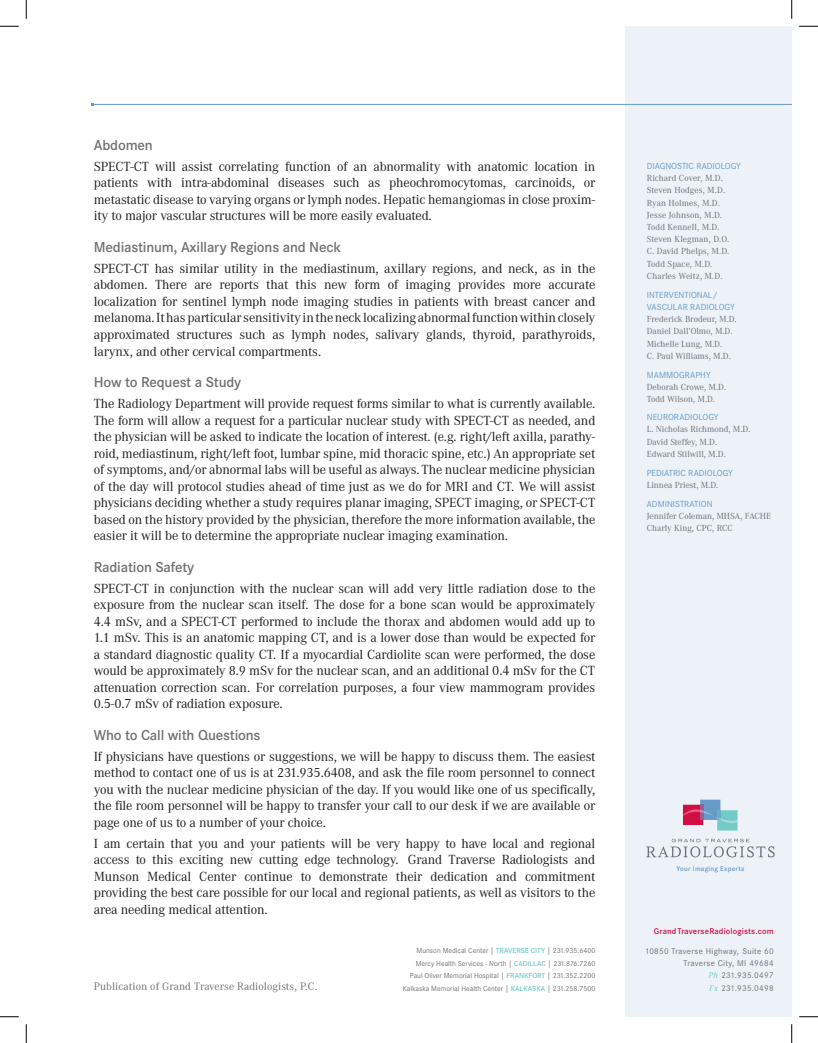
<style>
.page{position:relative;width:818px;height:1043px;background:#fff}
.page>*{position:absolute;margin:0;border:0;box-sizing:border-box;transform-origin:0 0}
.t1{font:600 15px "Corporate S";letter-spacing:-.01em;color:#717074}
.t2{font:13.75px/16.5px "Corporate A";letter-spacing:-.01em;color:#231f20;text-align:justify}
.t3{font:11.25px "Corporate A";letter-spacing:.01em;color:#717074}
.t4{font:9.12px "Corporate A";color:#717074}
.t5{font:9.12px "Corporate S";color:#679ac8}
.t6{font:8.62px "Corporate S";letter-spacing:.035em;color:#717074}
.t7{font:600 8.62px "Corporate S";letter-spacing:.015em;color:#d20d44}
.t8{font:7.5px "Corporate S";color:#717074}
.t9{font:600 7.5px "Corporate S";color:#73cac7}
.t10{font:600 7.12px "Corporate S";letter-spacing:.035em;color:#679ac8}
.s1{font-weight:600;color:#73cac7}
.s2{font-family:"Corporate A";font-style:italic;color:#73cac7}
</style>
<div class="page">
<div style="left:625px;top:26px;width:166px;height:990px;background:#ecf2f8"></div>
<hr style="left:93px;top:104px;width:698px;height:1px;background:#679ac8">
<svg style="left:646px;top:838px;width:128px;height:19px"></svg>
<svg style="left:683px;top:799px;width:54px;height:31px"></svg>
<svg style="left:0;top:25px;width:19px;height:2px"></svg>
<svg style="left:799px;top:25px;width:19px;height:2px"></svg>
<svg style="left:0;top:1016px;width:19px;height:1px"></svg>
<svg style="left:799px;top:1016px;width:19px;height:1px"></svg>
<svg style="left:25px;top:0;width:2px;height:19px"></svg>
<svg style="left:25px;top:1024px;width:2px;height:18px"></svg>
<svg style="left:791px;top:0;width:1px;height:19px"></svg>
<svg style="left:791px;top:1024px;width:1px;height:18px"></svg>
<p class="t1" style="left:94px;top:136px;width:60px">Abdomen</p>
<p class="t2" style="left:94px;top:158px;width:503px">SPECT-CT will assist correlating function of an abnormality with anatomic location in patients with intra-abdominal diseases such as pheochromocytomas, carcinoids, or metastatic disease to varying organs or lymph nodes. Hepatic hemangiomas in close proxim&shy;ity to major vascular structures will be more easily evaluated.</p>
<p class="t1" style="left:94px;top:238px;width:249px">Mediastinum, Axillary Regions and Neck</p>
<p class="t2" style="left:94px;top:260px;width:503px">SPECT-CT has similar utility in the mediastinum, axillary regions, and neck, as in the abdomen. There are reports that this new form of imaging provides more accurate localization for sentinel lymph node imaging studies in patients with breast cancer and melanoma. It has particular sensitivity in the neck localizing abnormal function within closely approximated structures such as lymph nodes, salivary glands, thyroid, parathyroids, larynx, and other cervical compartments.</p>
<p class="t1" style="left:94px;top:373px;width:149px">How to Request a Study</p>
<p class="t2" style="left:94px;top:395px;width:503px">The Radiology Department will provide request forms similar to what is currently available.<br>The form will allow a request for a particular nuclear study with SPECT-CT as needed, and the physician will be asked to indicate the location of interest. (e.g. right/left axilla, parathy&shy;roid, mediastinum, right/left foot, lumbar spine, mid thoracic spine, etc.) An appropriate set of symptoms, and/or abnormal labs will be useful as always. The nuclear medicine physician of the day will protocol studies ahead of time just as we do for MRI and CT. We will assist physicians deciding whether a study requires planar imaging, SPECT imaging, or SPECT-CT based on the history provided by the physician, therefore the more information available, the easier it will be to determine the appropriate nuclear imaging examination.</p>
<p class="t1" style="left:94px;top:558px;width:102px">Radiation Safety</p>
<p class="t2" style="left:94px;top:580px;width:503px">SPECT-CT in conjunction with the nuclear scan will add very little radiation dose to the exposure from the nuclear scan itself. The dose for a bone scan would be approximately 4.4 mSv, and a SPECT-CT performed to include the thorax and abdomen would add up to 1.1 mSv. This is an anatomic mapping CT, and is a lower dose than would be expected for a standard diagnostic quality CT. If a myocardial Cardiolite scan were performed, the dose would be approximately 8.9 mSv for the nuclear scan, and an additional 0.4 mSv for the CT attenuation correction scan. For correlation purposes, a four view mammogram provides 0.5-0.7 mSv of radiation exposure.</p>
<p class="t1" style="left:94px;top:726px;width:168px">Who to Call with Questions</p>
<p class="t2" style="left:94px;top:748px;width:503px">If physicians have questions or suggestions, we will be happy to discuss them. The easiest method to contact one of us is at 231.935.6408, and ask the file room personnel to connect you with the nuclear medicine physician of the day. If you would like one of us specifically, the file room personnel will be happy to transfer your call to our desk if we are available or page one of us to a number of your choice.</p>
<p class="t2" style="left:94px;top:835px;width:503px">I am certain that you and your patients will be very happy to have local and regional access to this exciting new cutting edge technology. Grand Traverse Radiologists and Munson Medical Center continue to demonstrate their dedication and commitment providing the best care possible for our local and regional patients, as well as visitors to the area needing medical attention.</p>
<p class="t8" style="left:416px;top:946px;width:101px">Munson Medical Center | <span class="s1">Traverse</span></p>
<p class="t8" style="left:530px;top:946px;width:66px"><span class="s1">City</span> | 231.935.6400</p>
<p class="t8" style="left:415px;top:959px;width:181px">Mercy Health Services - North | <span class="s1">Cadi llac</span> | 231.876.7260</p>
<p class="t8" style="left:410px;top:971px;width:106px">Paul Oliver Memorial Hospital | <span class="s1">Fran</span></p>
<p class="t9" style="left:524px;top:971px;width:10px">kfort</p>
<p class="t8" style="left:547px;top:971px;width:50px">| 231.352.2200</p>
<p class="t8" style="left:403px;top:984px;width:194px">Kalkaska Memorial Health Center | <span class="s1">Kalkaska</span> | 231.258.7500</p>
<p class="t3" style="left:94px;top:980px;width:225px">Publication of Grand Traverse Radiologists, P.C.</p>
<p class="t5" style="left:646px;top:161px;width:96px">DIAGNOSTIC RADIOLOGY</p>
<p class="t4" style="left:646px;top:173px;width:77px">Richard Cover, M.D.</p>
<p class="t4" style="left:646px;top:185px;width:80px">Steven Hodges, M.D.</p>
<p class="t4" style="left:646px;top:198px;width:75px">Ryan Holmes, M.D.</p>
<p class="t4" style="left:646px;top:210px;width:77px">Jesse Johnson, M.D.</p>
<p class="t4" style="left:646px;top:222px;width:74px">Todd Kennell, M.D.</p>
<p class="t4" style="left:646px;top:234px;width:84px">Steven Klegman, D.O.</p>
<p class="t4" style="left:646px;top:246px;width:84px">C. David Phelps, M.D.</p>
<p class="t4" style="left:646px;top:259px;width:67px">Todd Space, M.D.</p>
<p class="t4" style="left:646px;top:271px;width:77px">Charles Weitz, M.D.</p>
<p class="t5" style="left:646px;top:290px;width:72px">INTERVENTIONAL/</p>
<p class="t5" style="left:646px;top:302px;width:89px">VASCULAR RADIOLOGY</p>
<p class="t4" style="left:646px;top:314px;width:91px">Frederick Brodeur, M.D.</p>
<p class="t4" style="left:646px;top:326px;width:87px">Daniel Dall’Olmo, M.D.</p>
<p class="t4" style="left:646px;top:339px;width:77px">Michelle Lung, M.D.</p>
<p class="t4" style="left:646px;top:351px;width:85px">C. Paul Williams, M.D.</p>
<p class="t5" style="left:646px;top:370px;width:65px">MAMMOGRAPHY</p>
<p class="t4" style="left:646px;top:382px;width:81px">Deborah Crowe, M.D.</p>
<p class="t4" style="left:646px;top:394px;width:70px">Todd Wilson, M.D.</p>
<p class="t5" style="left:646px;top:412px;width:73px">NEURORADIOLOGY</p>
<p class="t4" style="left:646px;top:424px;width:105px">L. Nicholas Richmond, M.D.</p>
<p class="t4" style="left:646px;top:436px;width:72px">David Steffey, M.D.</p>
<p class="t4" style="left:646px;top:448px;width:81px">Edward Stilwill, M.D.</p>
<p class="t5" style="left:646px;top:467px;width:88px">PEDIATRIC RADIOLOGY</p>
<p class="t4" style="left:646px;top:480px;width:73px">Linnea Priest, M.D.</p>
<p class="t5" style="left:646px;top:499px;width:67px">ADMINISTRATION</p>
<p class="t4" style="left:646px;top:511px;width:126px">Jennifer Coleman, MHSA, FACHE</p>
<p class="t4" style="left:646px;top:523px;width:88px">Charly King, CPC, RCC</p>
<p class="t10" style="left:676px;top:864px;width:69px">Your Imaging Experts</p>
<p class="t7" style="left:654px;top:926px;width:121px">GrandTraverseRadiologists.com</p>
<p class="t6" style="left:644px;top:946px;width:130px">10850 Traverse Highway, Suite 60</p>
<p class="t6" style="left:683px;top:958px;width:92px">Traverse City, MI 49684</p>
<p class="t6" style="left:708px;top:970px;width:67px"><span class="s2">Ph</span> 231.935.0497</p>
<p class="t6" style="left:709px;top:983px;width:66px"><span class="s2">Fx</span> 231.935.0498</p>
</div>
